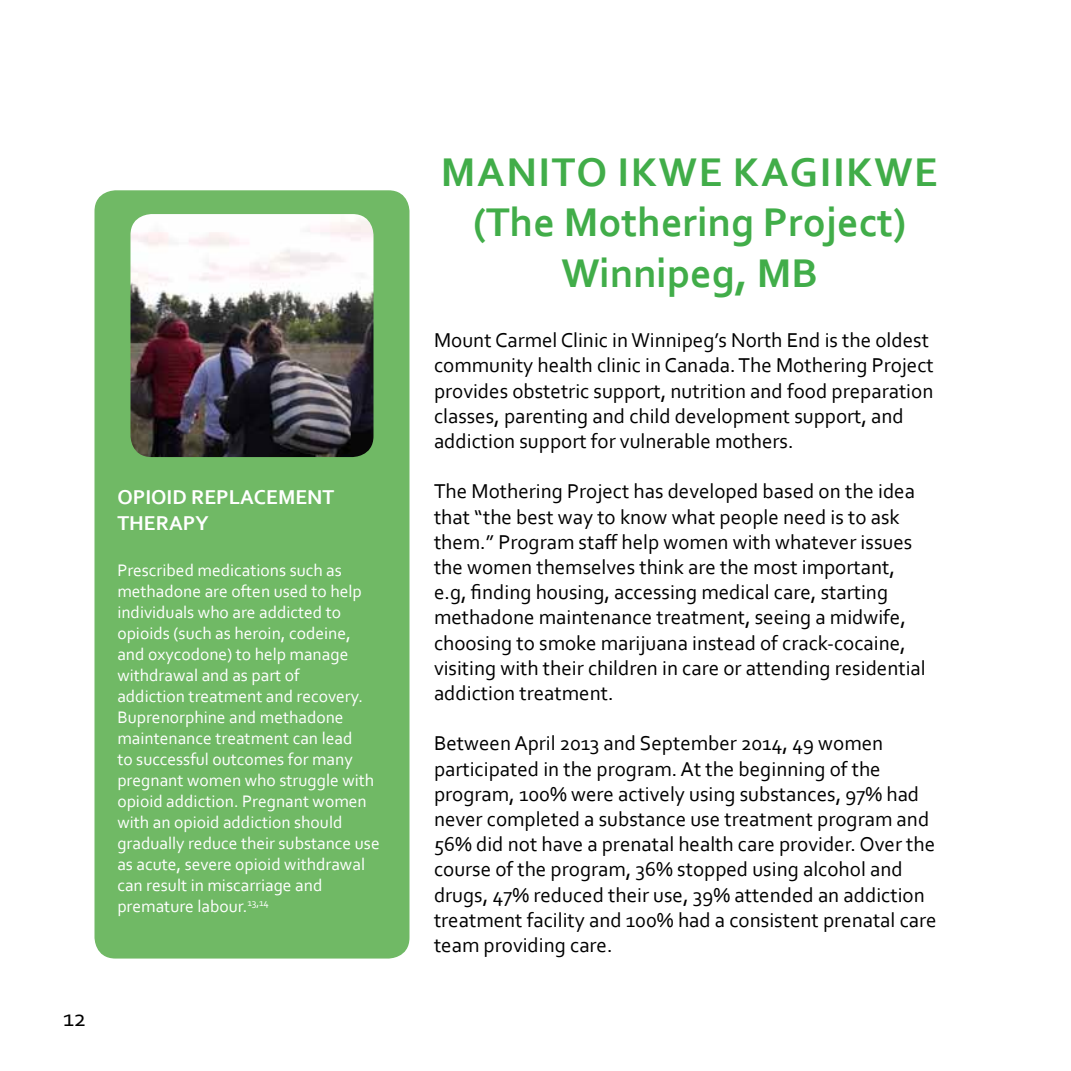
<style>
.page{position:relative;width:1071px;height:1071px;background:#fff}
.page>*{position:absolute;margin:0;border:0;box-sizing:border-box;transform-origin:0 0}
.t1{font:700 42px "Corbel";letter-spacing:.035em;color:#41ad49}
.t2{font:24.5px "Corbel";color:#000}
.t3{font:21px/25.2px "Corbel";color:#000}
.t4{font:700 21px "Corbel";color:#fff}
.t5{font:17.5px/21px "Corbel";color:#fff}
</style>
<div class="page">
<div style="left:94px;top:190px;width:316px;height:769px;background:#70b965;border-radius:21px"></div>
<img style="left:130px;top:214px;width:244px;height:243px">
<p class="t4" style="left:117px;top:485px;width:39px">OPIOID</p>
<p class="t4" style="left:191px;top:485px;width:64px">REPLACEMENT</p>
<p class="t4" style="left:117px;top:510px;width:40px">THERA</p>
<p class="t4" style="left:183px;top:510px;width:27px">PY</p>
<p class="t5" style="left:117px;top:559px;width:264px">Prescribed medications such as methadone are often used to help individuals who are addicted to opioids (such as heroin, codeine, and oxycodone) to help manage withdrawal and as part of<br>addiction treatment and recovery.<br>Buprenorphine and methadone maintenance treatment can lead<br>to successful outcomes for many pregnant women who struggle with opioid addiction. Pregnant women with an opioid addiction should gradually reduce their substance use as acute, severe opioid withdrawal can result in miscarriage and premature labour.<sup>13,14</sup></p>
<p class="t2" style="left:63px;top:1003px;width:25px">12</p>
<h1 class="t1" style="left:441px;top:146px;width:204px">Manito Ikw</h1>
<h1 class="t1" style="left:699px;top:146px;width:241px">e Kagiikwe</h1>
<h1 class="t1" style="left:473px;top:196px;width:434px">(The Mothering Project)</h1>
<h1 class="t1" style="left:561px;top:247px;width:225px">Winnipeg, MB</h1>
<p class="t3" style="left:434px;top:327px;width:501px">Mount Carmel Clinic in Winnipeg’s North End is the oldest community health clinic in Canada. The Mothering Project provides obstetric support, nutrition and food preparation classes, parenting and child development support, and addiction support for vulnerable mothers.</p>
<p class="t3" style="left:434px;top:478px;width:493px">The Mothering Project has developed based on the idea that “the best way to know what people need is to ask them.” Program staff help women with whatever issues the women themselves think are the most important, e.g, finding housing, accessing medical care, starting methadone maintenance treatment, seeing a midwife, choosing to smoke marijuana instead of crack-cocaine, visiting with their children in care or attending residential addiction treatment.</p>
<p class="t3" style="left:434px;top:730px;width:504px">Between April 2013 and September 2014, 49 women participated in the program. At the beginning of the program, 100% were actively using substances, 97% had never completed a substance use treatment program and 56% did not have a prenatal health care provider. Over the course of the program, 36% stopped using alcohol and drugs, 47% reduced their use, 39% attended an addiction treatment facility and 100% had a consistent prenatal care team providing care.</p>
</div>
